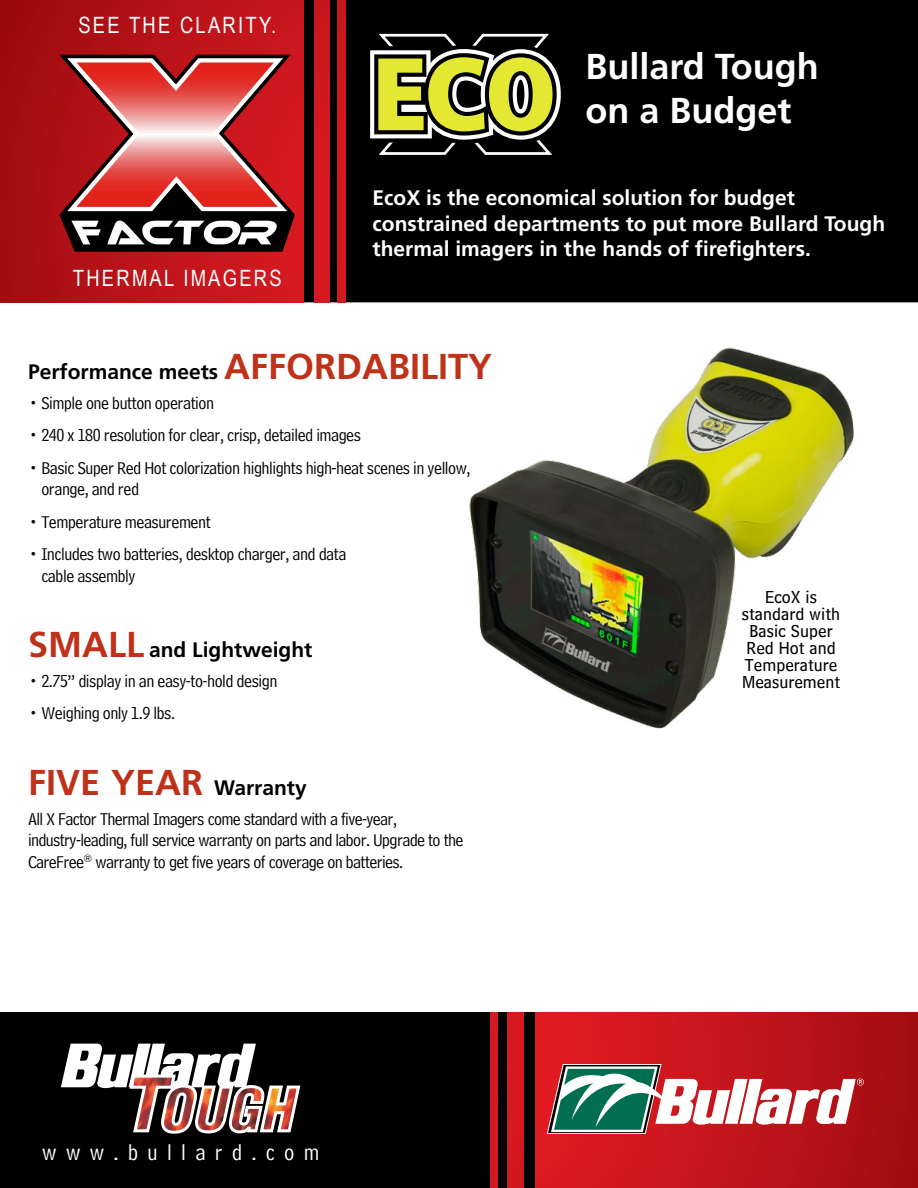
<style>
.page{position:relative;width:918px;height:1188px;background:#fff}
.page>*{position:absolute;margin:0;border:0;box-sizing:border-box;transform-origin:0 0}
.t1{font:700 36px/43.2px "Frutiger";color:#fff}
.t2{font:700 36px "Frutiger";color:#c0311a}
.t3{font:23.25px "Bell Centennial Address";letter-spacing:.4em;color:#fff}
.t4{font:22.5px "Arial Narrow";letter-spacing:.1em;color:#fff}
.t5{font:700 21px/25.2px "Frutiger";color:#fff}
.t6{font:700 21px "Frutiger";color:#000}
.t7{font:18px/21.6px "Bell Centennial Address";letter-spacing:-.025em;color:#000}
.t8{font:18px/17px "Bell Centennial Sub Caption";color:#000;text-align:center}
.s1{font-size:36px;color:#c0311a}
.s2{font-size:21px;color:#000}
</style>
<div class="page">
<div style="left:303px;top:0;width:615px;height:302px;background:#000"></div>
<img style="left:0;top:0;width:303px;height:302px">
<img style="left:314px;top:0;width:15px;height:302px">
<img style="left:338px;top:0;width:7px;height:302px">
<svg style="left:54px;top:49px;width:246px;height:203px;background:#b04647"></svg>
<div style="left:0;top:1012px;width:918px;height:176px;background:#000"></div>
<img style="left:536px;top:1012px;width:382px;height:176px">
<div style="left:508px;top:1012px;width:15px;height:176px;background:#d51920"></div>
<img style="left:491px;top:1012px;width:7px;height:176px">
<svg style="left:547px;top:1064px;width:317px;height:70px;background:#b17c79"></svg>
<svg style="left:61px;top:1043px;width:240px;height:91px"></svg>
<img style="left:469px;top:347px;width:386px;height:382px">
<svg style="left:364px;top:27px;width:203px;height:135px;background:#696a38"></svg>
<p class="t4" style="left:78px;top:8px;width:199px">SEE THE CLARITY.</p>
<p class="t4" style="left:73px;top:262px;width:210px">THERMAL IMAGERS</p>
<h1 class="t1" style="left:585px;top:45px;width:235px">Bullard Tough on a Budget</h1>
<p class="t5" style="left:373px;top:185px;width:514px">EcoX is the economical solution for budget constrained departments to put more Bullard Tough thermal imagers in the hands of firefighters.</p>
<p class="t6" style="left:28px;top:359px;width:466px">Performance meets <span class="s1">AFFORDABILITY</span></p>
<p class="t7" style="left:28px;top:392px;width:188px">• Simple one button operation</p>
<p class="t7" style="left:28px;top:424px;width:335px">• 240 x 180 resolution for clear, crisp, detailed images</p>
<p class="t7" style="left:41px;top:457px;width:431px;text-indent:-13px">• Basic Super Red Hot colorization highlights high-heat scenes in yellow, orange, and red</p>
<p class="t7" style="left:28px;top:511px;width:184px">• Temperature measurement</p>
<p class="t7" style="left:41px;top:543px;width:306px;text-indent:-13px">• Includes two batteries, desktop charger, and data cable assembly</p>
<p class="t6" style="left:28px;top:637px;width:286px"><span class="s1">SMALL</span> and Lightweight</p>
<p class="t7" style="left:28px;top:670px;width:251px">• 2.75” display in an easy-to-hold design</p>
<p class="t7" style="left:28px;top:702px;width:149px">• Weighing only 1.9 lbs.</p>
<h1 class="t2" style="left:28px;top:761px;width:280px">FIVE YEAR <span class="s2">Warranty</span></h1>
<p class="t7" style="left:28px;top:808px;width:437px">All X Factor Thermal Imagers come standard with a five-year, industry-leading, full service warranty on parts and labor. Upgrade to the<br>CareFree<sup>®</sup> warranty to get five years of coverage on batteries.</p>
<p class="t3" style="left:42px;top:1139px;width:278px">www.bullard.com</p>
<p class="t8" style="left:742px;top:588px;width:100px">EcoX is standard with<br>Basic Super<br>Red Hot and<br>Temperature<br>Measurement</p>
</div>
